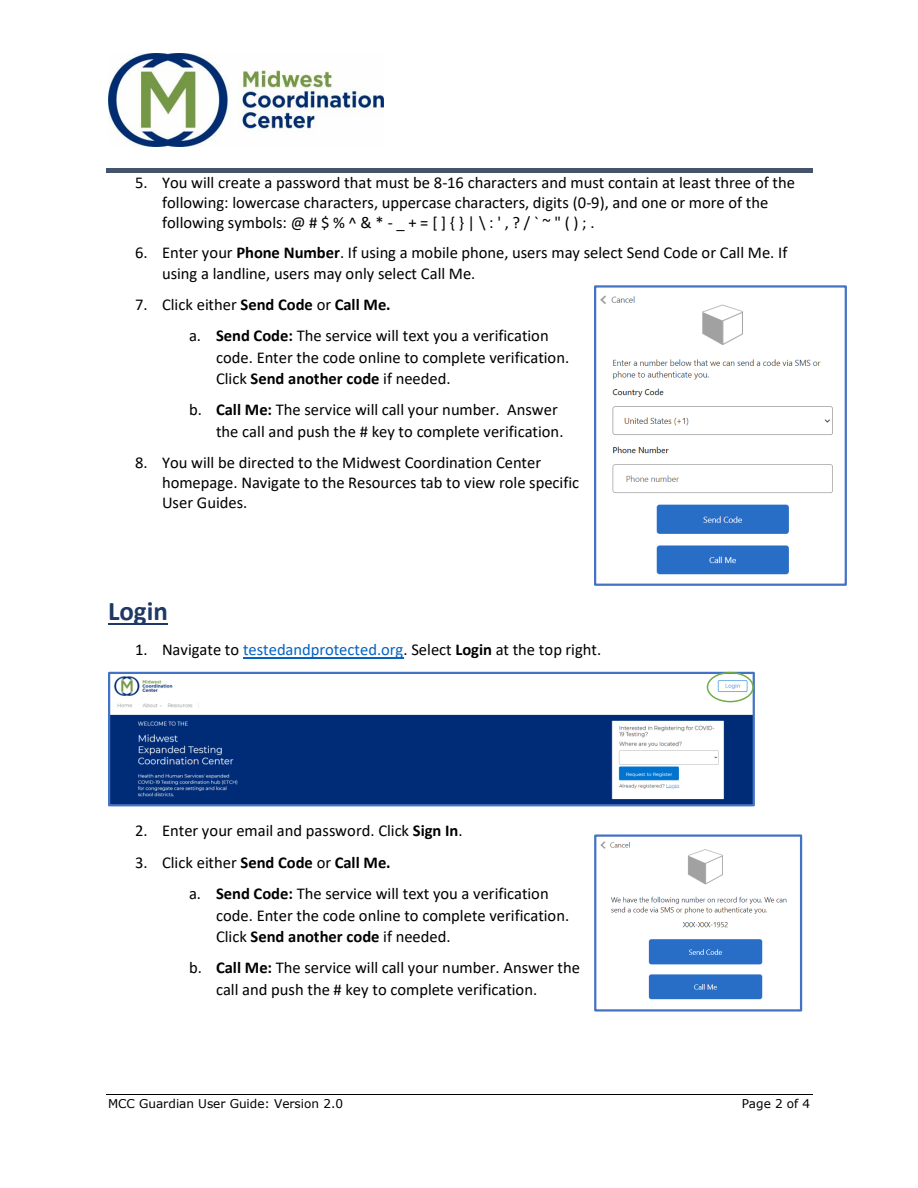
<style>
.page{position:relative;width:918px;height:1188px;background:#fff}
.page>*{position:absolute;margin:0;border:0;box-sizing:border-box;transform-origin:0 0}
.t1{font:700 27px "Calibri";color:#1f3864}
.t2{font:16.5px/21.8px "Calibri";color:#000}
.t3{font:12px "Verdana";color:#000}
.s1{font-weight:700}
.s2{color:#0563c1}
</style>
<div class="page">
<hr style="left:106px;top:168px;width:706px;height:4px;background:#44546a">
<hr style="left:106px;top:1094px;width:706px;height:1px;background:#000">
<img style="left:108px;top:54px;width:275px;height:92px">
<hr style="left:108px;top:623px;width:60px;height:2px;background:#1f3864">
<hr style="left:243px;top:657px;width:160px;height:1px;background:#0563c1">
<img style="left:111px;top:675px;width:641px;height:128px">
<div style="left:108px;top:672px;width:647px;height:134px;border:2px solid #4472c4"></div>
<img style="left:600px;top:295px;width:233px;height:280px">
<div style="left:594px;top:285px;width:253px;height:301px;border:2px solid #4472c4"></div>
<img style="left:600px;top:841px;width:187px;height:159px">
<div style="left:594px;top:834px;width:208px;height:178px;border:2px solid #4472c4"></div>
<div style="left:707px;top:672px;width:47px;height:30px;border:2px solid #70ad47;border-radius:50%"></div>
<p class="t2" style="left:162px;top:174px;width:634px;line-height:20.1px;text-indent:-27px">5. You will create a password that must be 8-16 characters and must contain at least three of the following: lowercase characters, uppercase characters, digits (0-9), and one or more of the following symbols: @ # $ % ^ &amp; * - _ + = [ ] { } | \ : ' , ? / ` ~ " ( ) ; .</p>
<p class="t2" style="left:162px;top:243px;width:627px;text-indent:-27px">6. Enter your <span class="s1">Phone Number</span>. If using a mobile phone, users may select Send Code or Call Me. If using a landline, users may only select Call Me.</p>
<p class="t2" style="left:135px;top:295px;width:257px">7. Click either <span class="s1">Send Code</span> or <span class="s1">Call Me.</span></p>
<p class="t2" style="left:216px;top:326px;width:355px;text-indent:-27px">a. <span class="s1">Send Code:</span> The service will text you a verification code. Enter the code online to complete verification.<br>Click <span class="s1">Send another code</span> if needed.</p>
<p class="t2" style="left:216px;top:400px;width:349px;text-indent:-27px">b. <span class="s1">Call Me:</span> The service will call your number. Answer the call and push the # key to complete verification.</p>
<p class="t2" style="left:162px;top:453px;width:419px;line-height:20.1px;text-indent:-27px">8. You will be directed to the Midwest Coordination Center homepage. Navigate to the Resources tab to view role specific<br>User Guides.</p>
<p class="t1" style="left:108px;top:600px;width:61px">Login</p>
<p class="t2" style="left:135px;top:640px;width:468px">1. Navigate to <span class="s2">testedandprotected.org</span>. Select <span class="s1">Login</span> at the top right.</p>
<p class="t2" style="left:135px;top:821px;width:329px">2. Enter your email and password. Click <span class="s1">Sign In</span>.</p>
<p class="t2" style="left:135px;top:853px;width:257px">3. Click either <span class="s1">Send Code</span> or <span class="s1">Call Me.</span></p>
<p class="t2" style="left:216px;top:884px;width:355px;text-indent:-27px">a. <span class="s1">Send Code:</span> The service will text you a verification code. Enter the code online to complete verification.<br>Click <span class="s1">Send another code</span> if needed.</p>
<p class="t2" style="left:216px;top:958px;width:365px;text-indent:-27px">b. <span class="s1">Call Me:</span> The service will call your number. Answer the call and push the # key to complete verification.</p>
<p class="t3" style="left:108px;top:1096px;width:237px">MCC Guardian User Guide: Version 2.0</p>
<p class="t3" style="left:742px;top:1096px;width:70px">Page 2 of 4</p>
</div>
